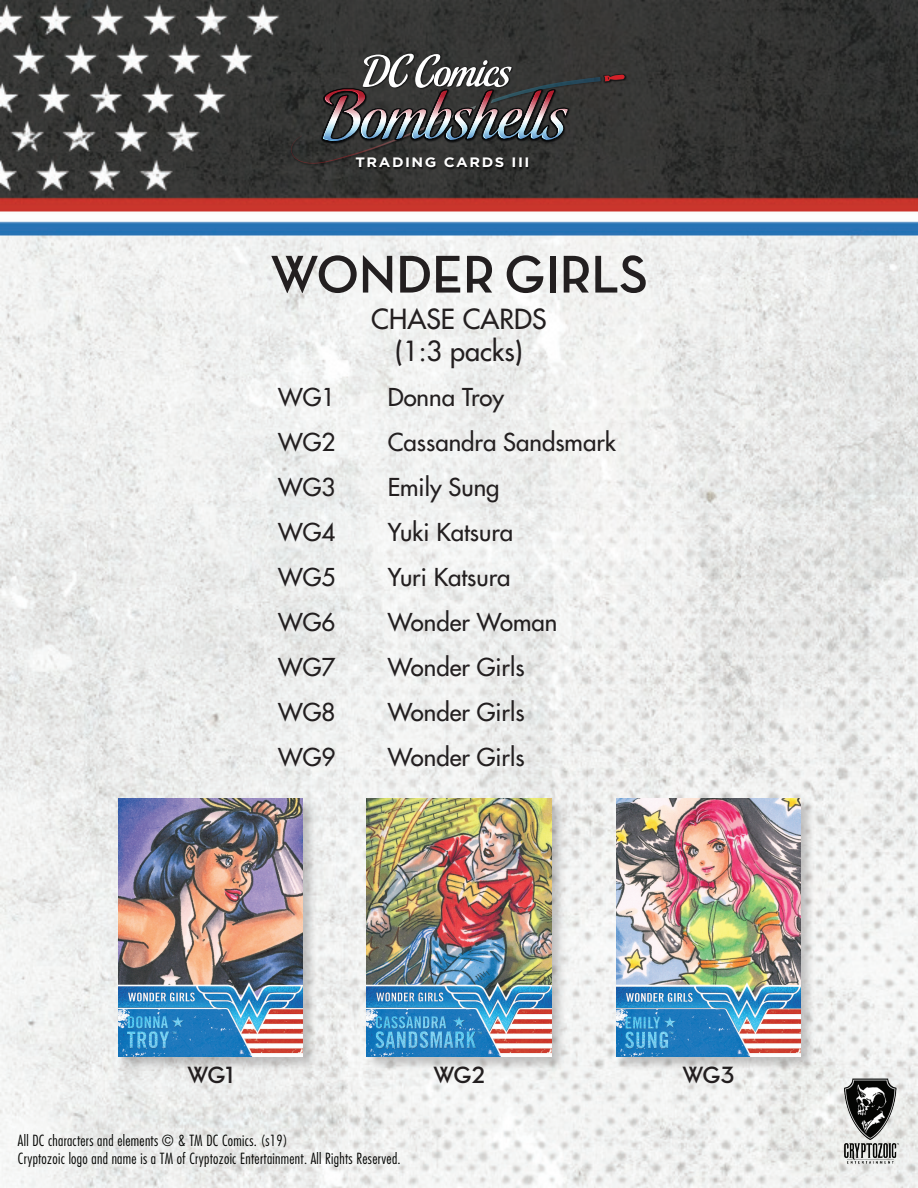
<style>
.page{position:relative;width:918px;height:1188px;background:#fff}
.page>*{position:absolute;margin:0;border:0;box-sizing:border-box;transform-origin:0 0}
.t1{font:54px "Neutra Disp Bold Alt";color:#231f20}
.t2{font:27px/32.4px "Futura";color:#231f20;text-align:center}
.t3{font:24px "Futura";color:#231f20}
.t4{font:24px "Neutra Disp Bold Alt";letter-spacing:-.025em;color:#231f20}
.t5{font:300 condensed 15px/18px "Futura";letter-spacing:.02em;color:#040503}
.t6{font:700 13.65px "Gotham";letter-spacing:.1em;color:#fff;scale:1.09 1}
</style>
<div class="page">
<img style="left:0;top:0;width:918px;height:1188px">
<img style="left:290px;top:53px;width:338px;height:120px">
<svg style="left:291px;top:54px;width:334px;height:110px;background:#484748"></svg>
<img style="left:838px;top:1076px;width:65px;height:90px">
<div style="left:117px;top:797px;width:201px;height:274px;background:#231f20;opacity:.25"></div>
<img style="left:118px;top:798px;width:184px;height:258px">
<div style="left:365px;top:797px;width:201px;height:275px;background:#231f20;opacity:.25"></div>
<img style="left:367px;top:799px;width:184px;height:258px">
<div style="left:615px;top:797px;width:200px;height:275px;background:#231f20;opacity:.25"></div>
<img style="left:616px;top:799px;width:184px;height:258px">
<p class="t6" style="left:356px;top:154px;width:161px">TRADING CARDS III</p>
<h1 class="t1" style="left:270px;top:244px;width:379px">WONDER GIRLS</h1>
<p class="t2" style="left:371px;top:302px;width:177px">CHASE CARDS (1:3 packs)</p>
<p class="t3" style="left:278px;top:381px;width:59px">WG1</p>
<p class="t3" style="left:388px;top:381px;width:118px">Donna Troy</p>
<p class="t3" style="left:278px;top:426px;width:59px">WG2</p>
<p class="t3" style="left:388px;top:426px;width:230px">Cassandra Sandsmark</p>
<p class="t3" style="left:278px;top:471px;width:59px">WG3</p>
<p class="t3" style="left:388px;top:471px;width:113px">Emily Sung</p>
<p class="t3" style="left:278px;top:516px;width:59px">WG4</p>
<p class="t3" style="left:388px;top:516px;width:127px">Yuki Katsura</p>
<p class="t3" style="left:278px;top:561px;width:59px">WG5</p>
<p class="t3" style="left:388px;top:561px;width:124px">Yuri Katsura</p>
<p class="t3" style="left:278px;top:606px;width:59px">WG6</p>
<p class="t3" style="left:388px;top:606px;width:171px">Wonder Woman</p>
<p class="t3" style="left:278px;top:651px;width:59px">WG7</p>
<p class="t3" style="left:388px;top:651px;width:138px">Wonder Girls</p>
<p class="t3" style="left:278px;top:696px;width:59px">WG8</p>
<p class="t3" style="left:388px;top:696px;width:138px">Wonder Girls</p>
<p class="t3" style="left:278px;top:741px;width:59px">WG9</p>
<p class="t3" style="left:388px;top:741px;width:138px">Wonder Girls</p>
<p class="t4" style="left:187px;top:1061px;width:48px">WG1</p>
<p class="t4" style="left:433px;top:1061px;width:53px">WG2</p>
<p class="t4" style="left:682px;top:1061px;width:54px">WG3</p>
<p class="t5" style="left:18px;top:1131px;width:384px">All DC characters and elements © &amp; TM DC Comics. (s19)<br>Cryptozoic logo and name is a TM of Cryptozoic Entertainment. All Rights Reserved.</p>
</div>
